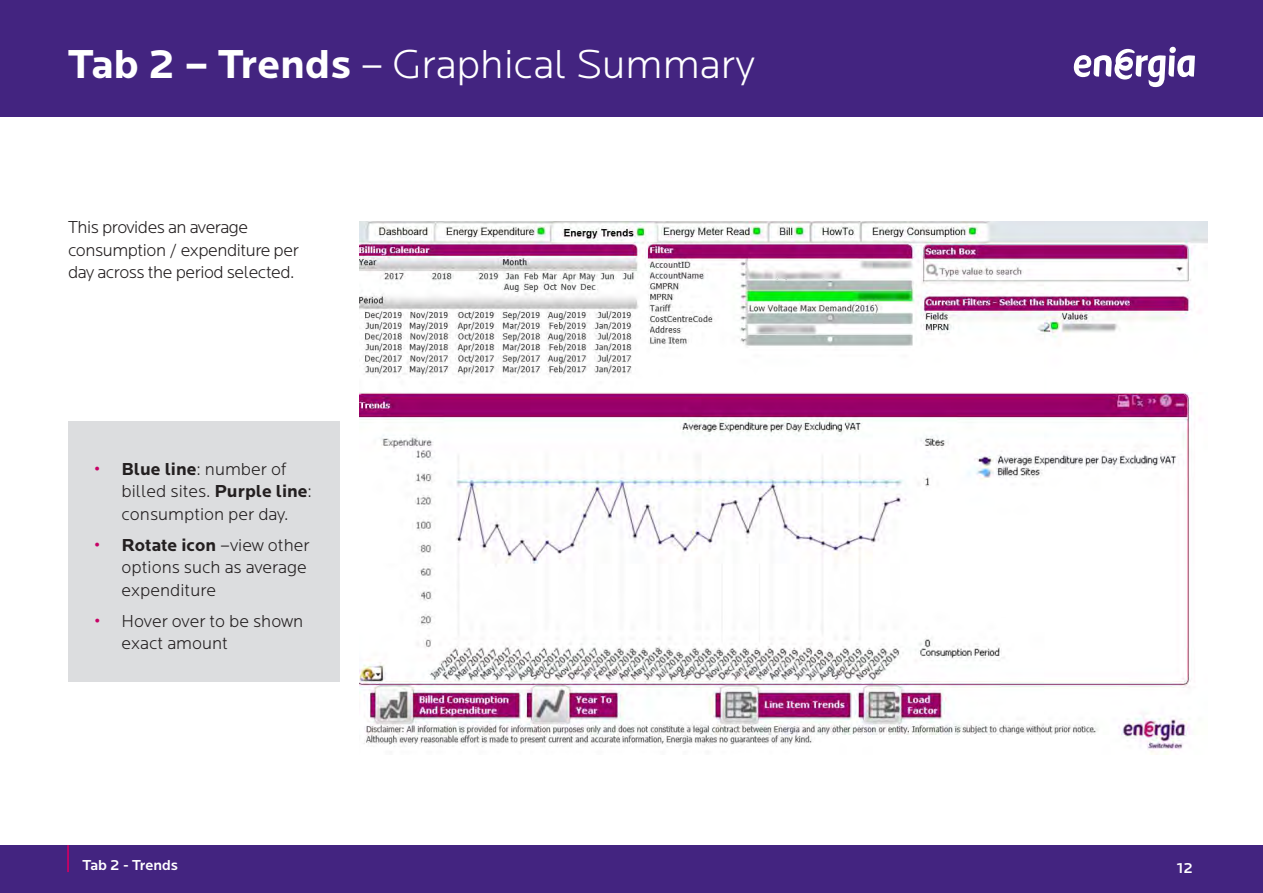
<style>
.page{position:relative;width:1263px;height:893px;background:#fff}
.page>*{position:absolute;margin:0;border:0;box-sizing:border-box;transform-origin:0 0}
.Default{font:300 42px "Locator";color:#fff}
.body{font:300 18px/22.5px "Locator";letter-spacing:-.005em;color:#231f20}
.body-2{font:300 18px/22.5px "Locator";letter-spacing:-.025em;color:#231f20}
.Default-2{font:500 15px "Locator";color:#fff}
.s1{font-weight:700}
.s2{font-weight:700;color:#c70266}
.s3{color:#c70266}
</style>
<div class="page">
<div style="left:0;top:845px;width:1263px;height:48px;background:#432480"></div>
<div style="left:0;top:0;width:1263px;height:117px;background:#432480"></div>
<svg style="left:1074px;top:47px;width:121px;height:40px"></svg>
<div style="left:68px;top:421px;width:271px;height:261px;background:#dcdddf"></div>
<hr style="left:67px;top:845px;width:2px;height:27px;background:#c70266">
<img style="left:359px;top:221px;width:848px;height:533px">
<p class="Default" style="left:68px;top:43px;width:689px"><span class="s1">Tab 2 – Trends</span> – Graphical Summary</p>
<p class="body-2" style="left:68px;top:216px;width:232px">This provides an average consumption / expenditure per day across the period selected.</p>
<p class="body" style="left:122px;top:458px;width:192px;text-indent:-27px"><span class="s2">•</span> <span class="s1">Blue line</span>: number of billed sites. <span class="s1">Purple line</span>: consumption per day.</p>
<p class="body" style="left:122px;top:534px;width:190px;text-indent:-27px"><span class="s2">•</span> <span class="s1">Rotate icon</span> –view other options such as average expenditure</p>
<p class="body" style="left:122px;top:610px;width:183px;text-indent:-27px"><span class="s3">•</span> Hover over to be shown exact amount</p>
<p class="Default-2" style="left:82px;top:857px;width:97px">Tab 2 - Trends</p>
<p class="Default-2" style="left:1177px;top:859px;width:18px">12</p>
</div>
